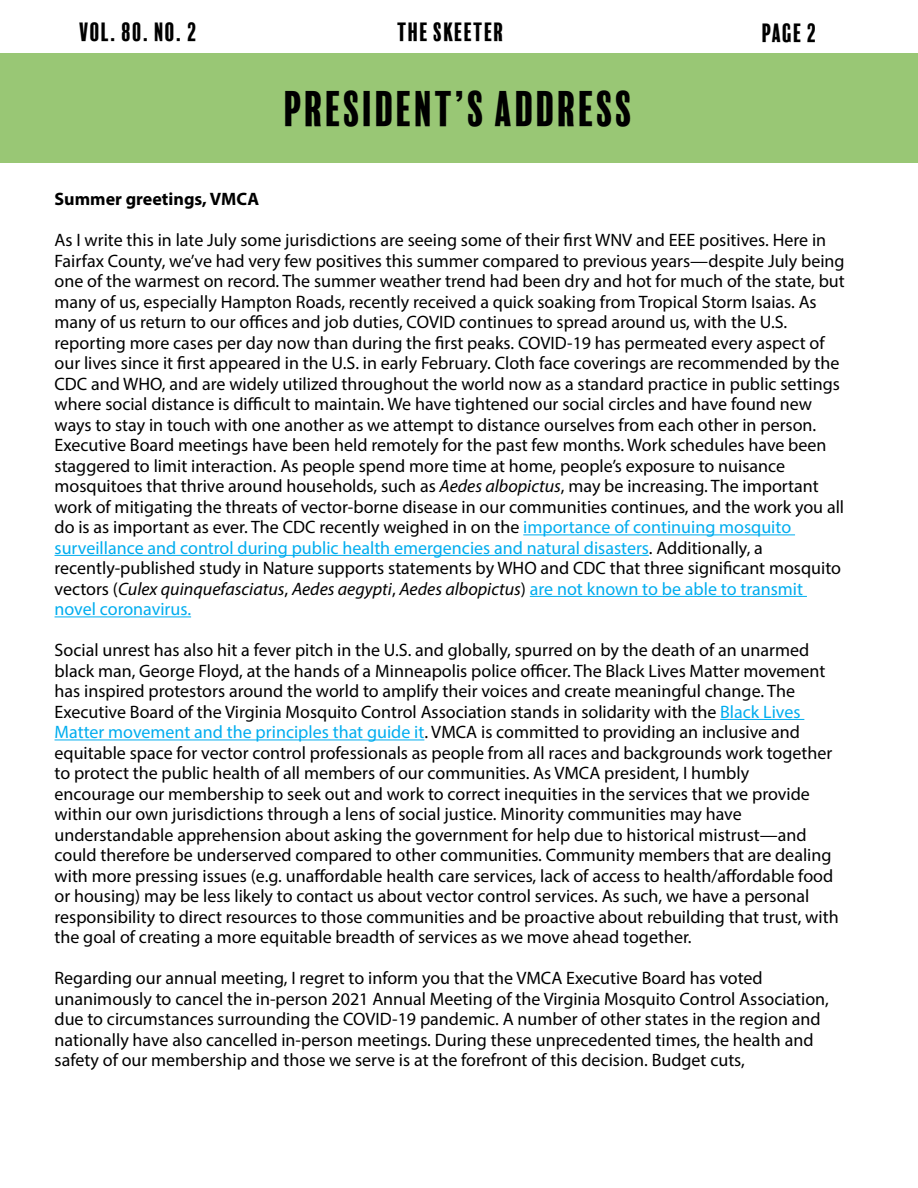
<style>
.page{position:relative;width:918px;height:1188px;background:#fff}
.page>*{position:absolute;margin:0;border:0;box-sizing:border-box;transform-origin:0 0}
.t1{font:45.9px "Balboa Plus Fill";color:#000}
.t2{font:24.3px "Balboa Plus Fill";color:#000}
.t3{font:18px/20.5px "Myriad Pro";color:#000}
.t4{font:700 18px "Myriad Pro";color:#000}
.s1{font-style:italic}
.s2{color:#00adef}
</style>
<div class="page">
<div style="left:0;top:54px;width:918px;height:109px;background:#99c775"></div>
<hr style="left:523px;top:534px;width:272px;height:1px;background:#00adef">
<hr style="left:55px;top:555px;width:594px;height:1px;background:#00adef">
<hr style="left:530px;top:596px;width:277px;height:1px;background:#00adef">
<hr style="left:55px;top:616px;width:136px;height:1px;background:#00adef">
<hr style="left:720px;top:719px;width:84px;height:1px;background:#00adef">
<hr style="left:55px;top:740px;width:369px;height:1px;background:#00adef">
<h2 class="t2" style="left:79px;top:18px;width:120px">VOL. 80. NO. 2</h2>
<h2 class="t2" style="left:397px;top:18px;width:109px">THE SKEETER</h2>
<h1 class="t1" style="left:284px;top:83px;width:352px">PRESIDENT’S ADDRESS</h1>
<h2 class="t2" style="left:762px;top:19px;width:57px">PAGE 2</h2>
<p class="t4" style="left:55px;top:187px;width:206px">Summer greetings, VMCA</p>
<p class="t3" style="left:55px;top:229px;width:792px">As I write this in late July some jurisdictions are seeing some of their first WNV and EEE positives. Here in Fairfax County, we’ve had very few positives this summer compared to previous years—despite July being one of the warmest on record. The summer weather trend had been dry and hot for much of the state, but many of us, especially Hampton Roads, recently received a quick soaking from Tropical Storm Isaias. As many of us return to our offices and job duties, COVID continues to spread around us, with the U.S. reporting more cases per day now than during the first peaks. COVID-19 has permeated every aspect of our lives since it first appeared in the U.S. in early February. Cloth face coverings are recommended by the CDC and WHO, and are widely utilized throughout the world now as a standard practice in public settings where social distance is difficult to maintain. We have tightened our social circles and have found new ways to stay in touch with one another as we attempt to distance ourselves from each other in person.<br>Executive Board meetings have been held remotely for the past few months. Work schedules have been staggered to limit interaction. As people spend more time at home, people’s exposure to nuisance mosquitoes that thrive around households, such as <span class="s1">Aedes albopictus</span>, may be increasing. The important work of mitigating the threats of vector-borne disease in our communities continues, and the work you all do is as important as ever. The CDC recently weighed in on the <span class="s2">importance of continuing mosquito surveillance and control during public health emergencies and natural disasters</span>. Additionally, a recently-published study in Nature supports statements by WHO and CDC that three significant mosquito vectors (<span class="s1">Culex quinquefasciatus</span>, <span class="s1">Aedes aegypti</span>, <span class="s1">Aedes albopictus</span>) <span class="s2">are not known to be able to transmit novel coronavirus.</span></p>
<p class="t3" style="left:55px;top:639px;width:786px">Social unrest has also hit a fever pitch in the U.S. and globally, spurred on by the death of an unarmed black man, George Floyd, at the hands of a Minneapolis police officer. The Black Lives Matter movement has inspired protestors around the world to amplify their voices and create meaningful change. The Executive Board of the Virginia Mosquito Control Association stands in solidarity with the <span class="s2">Black Lives Matter movement and the principles that guide it</span>. VMCA is committed to providing an inclusive and equitable space for vector control professionals as people from all races and backgrounds work together to protect the public health of all members of our communities. As VMCA president, I humbly<br>encourage our membership to seek out and work to correct inequities in the services that we provide within our own jurisdictions through a lens of social justice. Minority communities may have understandable apprehension about asking the government for help due to historical mistrust—and could therefore be underserved compared to other communities. Community members that are dealing with more pressing issues (e.g. unaffordable health care services, lack of access to health/affordable food or housing) may be less likely to contact us about vector control services. As such, we have a personal responsibility to direct resources to those communities and be proactive about rebuilding that trust, with the goal of creating a more equitable breadth of services as we move ahead together.</p>
<p class="t3" style="left:55px;top:968px;width:776px">Regarding our annual meeting, I regret to inform you that the VMCA Executive Board has voted unanimously to cancel the in-person 2021 Annual Meeting of the Virginia Mosquito Control Association, due to circumstances surrounding the COVID-19 pandemic. A number of other states in the region and nationally have also cancelled in-person meetings. During these unprecedented times, the health and safety of our membership and those we serve is at the forefront of this decision. Budget cuts,</p>
</div>
